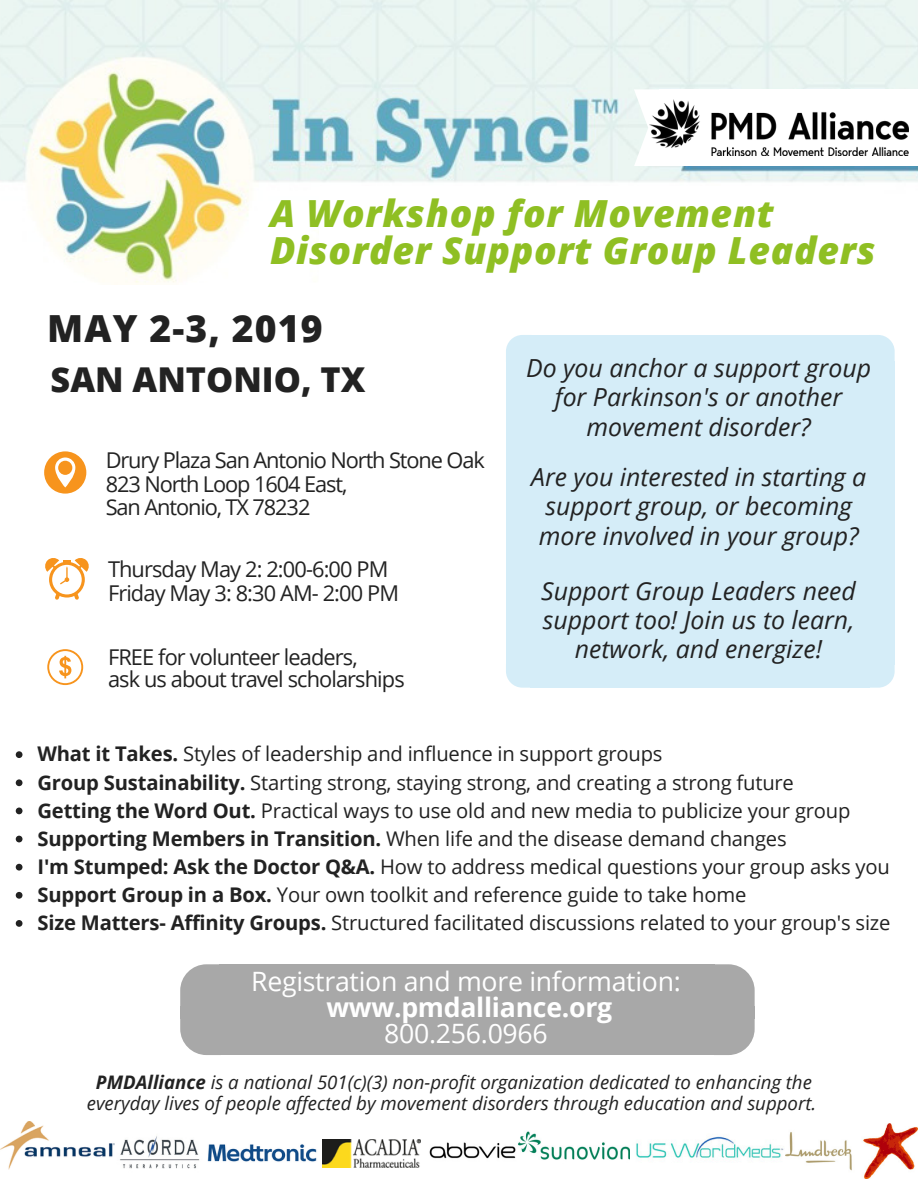
<style>
.page{position:relative;width:918px;height:1188px;background:#fff}
.page>*{position:absolute;margin:0;border:0;box-sizing:border-box;transform-origin:0 0}
.t1{font:italic 800 37.35px/37.2px "Open Sans";letter-spacing:.02em;color:#8fbf23}
.t2{font:800 37.35px "Open Sans";letter-spacing:.03em;color:#222}
.t3{font:800 34.2px "Open Sans";color:#222}
.t4{font:26.7px "Open Sans";letter-spacing:-.01em;color:#fff}
.t5{font:700 26.7px "Open Sans";letter-spacing:-.01em;color:#fff}
.t6{font:italic 24.9px/29.2px "Open Sans";color:#222;text-align:center}
.t7{font:21.75px/23.7px "Open Sans";letter-spacing:-.04em;color:#222}
.t8{font:20.25px/28.2px "Open Sans";letter-spacing:-.01em;color:#222}
.t9{font:italic 18.75px/21.3px "Open Sans";color:#222;text-align:center}
.s1{font-weight:700}
</style>
<div class="page">
<svg style="left:44px;top:451px;width:42px;height:43px"></svg>
<div style="left:58px;top:461px;width:14px;height:14px;background:#f7941d;border-radius:50%"></div>
<svg style="left:715px;top:964px;width:40px;height:42px;background:#b1b1b1"></svg>
<div style="left:714px;top:1006px;width:41px;height:12px;background:#a8a8a8"></div>
<div style="left:219px;top:1006px;width:496px;height:12px;background:#a8a8a8"></div>
<div style="left:219px;top:964px;width:496px;height:43px;background:#a8a8a8"></div>
<svg style="left:180px;top:964px;width:39px;height:42px;background:#b1b1b1"></svg>
<div style="left:180px;top:1006px;width:41px;height:12px;background:#a8a8a8"></div>
<div style="left:219px;top:1017px;width:496px;height:38px;background:#a8a8a8"></div>
<svg style="left:180px;top:1018px;width:39px;height:37px"></svg>
<svg style="left:715px;top:1018px;width:40px;height:37px"></svg>
<svg style="left:55px;top:595px;width:5px;height:5px"></svg>
<svg style="left:74px;top:595px;width:5px;height:5px"></svg>
<svg style="left:49px;top:562px;width:36px;height:36px"></svg>
<div style="left:52px;top:565px;width:30px;height:29px;background:#fff;border-radius:50%"></div>
<svg style="left:45px;top:558px;width:44px;height:26px"></svg>
<svg style="left:47px;top:649px;width:36px;height:36px"></svg>
<svg style="left:16px;top:751px;width:6px;height:7px"></svg>
<svg style="left:16px;top:779px;width:6px;height:7px"></svg>
<svg style="left:16px;top:808px;width:6px;height:6px"></svg>
<svg style="left:16px;top:836px;width:6px;height:6px"></svg>
<svg style="left:16px;top:864px;width:6px;height:7px"></svg>
<svg style="left:16px;top:892px;width:6px;height:7px"></svg>
<svg style="left:16px;top:920px;width:6px;height:7px"></svg>
<img style="left:0;top:0;width:918px;height:285px">
<div style="left:320px;top:186px;width:560px;height:106px;background:#fff"></div>
<svg style="left:870px;top:335px;width:25px;height:26px"></svg>
<div style="left:869px;top:361px;width:26px;height:304px;background:#d5edf8"></div>
<div style="left:531px;top:361px;width:339px;height:304px;background:#d5edf8"></div>
<div style="left:531px;top:335px;width:339px;height:27px;background:#d5edf8"></div>
<svg style="left:506px;top:335px;width:25px;height:26px"></svg>
<div style="left:506px;top:361px;width:25px;height:304px;background:#d5edf8"></div>
<div style="left:531px;top:664px;width:339px;height:24px;background:#d5edf8"></div>
<svg style="left:506px;top:665px;width:25px;height:23px"></svg>
<svg style="left:870px;top:665px;width:25px;height:23px"></svg>
<img style="left:518px;top:1131px;width:112px;height:29px">
<img style="left:636px;top:1136px;width:148px;height:24px">
<img style="left:785px;top:1124px;width:133px;height:55px">
<img style="left:120px;top:1136px;width:80px;height:33px">
<img style="left:429px;top:1142px;width:87px;height:17px">
<img style="left:323px;top:1140px;width:98px;height:28px">
<img style="left:207px;top:1144px;width:110px;height:18px">
<img style="left:0;top:1122px;width:115px;height:48px">
<div style="left:659px;top:89px;width:259px;height:76px;background:#fff"></div>
<svg style="left:634px;top:89px;width:25px;height:76px"></svg>
<img style="left:649px;top:99px;width:260px;height:56px">
<h1 class="t1" style="left:270px;top:194px;width:607px">A Workshop for Movement<br>Disorder Support Group Leaders</h1>
<h1 class="t2" style="left:47px;top:302px;width:277px">MAY 2-3, 2019</h1>
<h2 class="t3" style="left:51px;top:355px;width:316px">SAN ANTONIO, TX</h2>
<p class="t7" style="left:106px;top:448px;width:381px">Drury Plaza San Antonio North Stone Oak<br>823 North Loop 1604 East,<br>San Antonio, TX 78232</p>
<p class="t7" style="left:108px;top:557px;width:293px">Thursday May 2: 2:00-6:00 PM<br>Friday May 3: 8:30 AM- 2:00 PM</p>
<p class="t7" style="left:108px;top:645px;width:298px;line-height:22.5px">FREE for volunteer leaders,<br>ask us about travel scholarships</p>
<p class="t6" style="left:526px;top:353px;width:347px">Do you anchor a support group for Parkinson's or another movement disorder?</p>
<p class="t6" style="left:531px;top:462px;width:337px">Are you interested in starting a support group, or becoming more involved in your group?</p>
<p class="t6" style="left:541px;top:576px;width:316px">Support Group Leaders need support too! Join us to learn, network, and energize!</p>
<p class="t8" style="left:38px;top:739px;width:854px"><span class="s1">What it Takes.</span> Styles of leadership and influence in support groups<br><span class="s1">Group Sustainability.</span> Starting strong, staying strong, and creating a strong future<br><span class="s1">Getting the Word Out.</span> Practical ways to use old and new media to publicize your group <span class="s1">Supporting Members in Transition.</span> When life and the disease demand changes<br><span class="s1">I'm Stumped: Ask the Doctor Q&amp;A.</span> How to address medical questions your group asks you <span class="s1">Support Group in a Box.</span> Your own toolkit and reference guide to take home<br><span class="s1">Size Matters- Affinity Groups.</span> Structured facilitated discussions related to your group's size</p>
<h3 class="t4" style="left:251px;top:962px;width:431px">Registration and more information:</h3>
<h3 class="t5" style="left:326px;top:988px;width:287px">www.pmdalliance.org</h3>
<h3 class="t4" style="left:384px;top:1014px;width:165px">800.256.0966</h3>
<p class="t9" style="left:87px;top:1071px;width:731px"><span class="s1">PMDAlliance</span> is a national 501(c)(3) non-profit organization dedicated to enhancing the everyday lives of people affected by movement disorders through education and support.</p>
</div>
